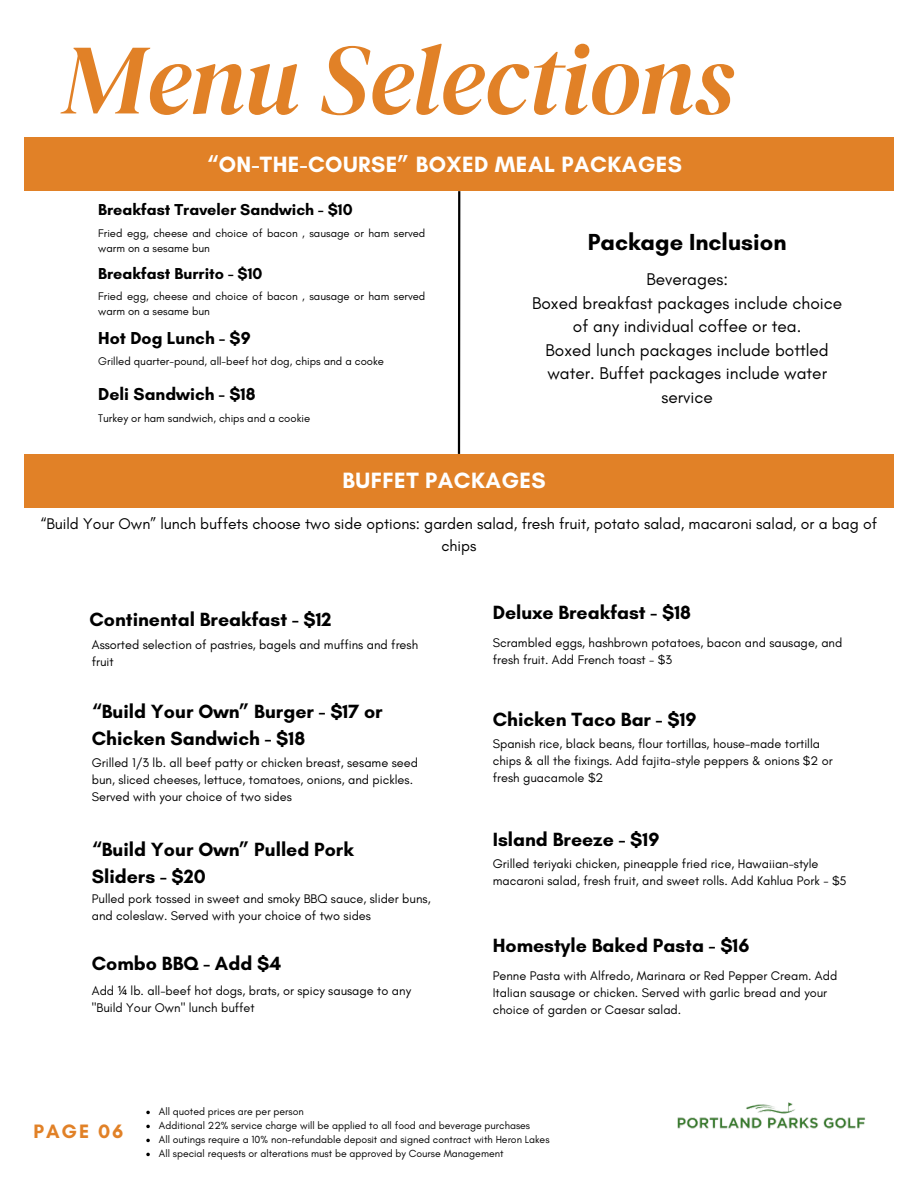
<style>
.page{position:relative;width:918px;height:1188px;background:#fff}
.page>*{position:absolute;margin:0;border:0;box-sizing:border-box;transform-origin:0 0}
.t1{font:italic 99.6px "DM Serif Display";letter-spacing:-.01em;color:#e18127}
.t2{font:700 23.7px "Glacial Indifference";color:#000}
.t3{font:700 22.5px "Glacial Indifference";letter-spacing:.02em;color:#fff}
.t4{font:700 19.8px "Glacial Indifference";letter-spacing:.1em;color:#e18127}
.t5{font:700 19.5px/27px "Glacial Indifference";color:#000}
.t6{font:700 17.7px "Glacial Indifference";color:#000}
.t7{font:17.25px/23.7px "Glacial Indifference";color:#000;text-align:center}
.t8{font:700 16.2px "Glacial Indifference";color:#000}
.t9{font:15.75px/21.3px "Glacial Indifference";color:#000;text-align:center}
.t10{font:12.75px/17px "Glacial Indifference";color:#000}
.t11{font:11.25px/15px "Glacial Indifference";color:#000}
.t12{font:10.5px "Glacial Indifference";color:#000}
.s1{font-family:"Noto Sans"}
</style>
<div class="page">
<hr style="left:458px;top:191px;width:2px;height:263px;background:#000">
<div style="left:24px;top:138px;width:870px;height:53px;background:#e18127"></div>
<div style="left:24px;top:454px;width:870px;height:53px;background:#e18127"></div>
<img style="left:677px;top:1102px;width:189px;height:27px">
<svg style="left:146px;top:1111px;width:4px;height:3px"></svg>
<svg style="left:146px;top:1125px;width:4px;height:3px"></svg>
<svg style="left:146px;top:1139px;width:4px;height:3px"></svg>
<svg style="left:146px;top:1153px;width:4px;height:3px"></svg>
<h6 class="t1" style="left:62px;top:10px;width:673px">Menu Selections</h6>
<h1 class="t3" style="left:207px;top:150px;width:477px">“ON-THE-COURSE” BOXED MEAL PACKAGES</h1>
<h2 class="t8" style="left:98px;top:200px;width:256px">Breakfast Traveler Sandwich - $10</h2>
<p class="t11" style="left:98px;top:225px;width:329px">Fried egg, cheese and choice of bacon , sausage or ham served warm on a sesame bun</p>
<p class="t2" style="left:588px;top:227px;width:200px">Package Inclusion</p>
<p class="t7" style="left:646px;top:267px;width:83px">Beverages:</p>
<h6 class="t7" style="left:532px;top:291px;width:312px">Boxed breakfast packages include choice of any individual coffee or tea.</h6>
<p class="t7" style="left:546px;top:338px;width:285px">Boxed lunch packages include bottled water. Buffet packages include water service</p>
<h5 class="t8" style="left:98px;top:263px;width:166px">Breakfast Burrito - $10</h5>
<p class="t11" style="left:98px;top:289px;width:329px">Fried egg, cheese and choice of bacon , sausage or ham served warm on a sesame bun</p>
<h6 class="t6" style="left:98px;top:327px;width:154px">Hot Dog Lunch - $9</h6>
<p class="t11" style="left:98px;top:354px;width:287px">Grilled quarter-pound, all-beef hot dog, chips and a cooke</p>
<h3 class="t6" style="left:98px;top:383px;width:159px">Deli Sandwich - $18</h3>
<p class="t11" style="left:98px;top:410px;width:213px">Turkey or ham sandwich, chips and a cookie</p>
<p class="t3" style="left:343px;top:467px;width:205px">BUFFET PACKAGES</p>
<h5 class="t9" style="left:41px;top:513px;width:838px">“Build Your Own” lunch buffets choose two side options: garden salad, fresh fruit, potato salad, macaroni salad, or a bag of chips</h5>
<p class="t5" style="left:89px;top:606px;width:244px">Continental Breakfast - $12</p>
<h5 class="t10" style="left:92px;top:636px;width:328px">Assorted selection of pastries, bagels and muffins and fresh fruit</h5>
<p class="t5" style="left:92px;top:697px;width:292px">“Build Your Own” Burger - $17 or<br>Chicken Sandwich - $18</p>
<h5 class="t10" style="left:92px;top:754px;width:328px">Grilled 1/3 lb. all beef patty or chicken breast, sesame seed bun, sliced cheeses, lettuce, tomatoes, onions, and pickles.<br>Served with your choice of two sides</h5>
<p class="t5" style="left:92px;top:836px;width:263px">“Build Your Own” Pulled Pork<br>Sliders - $20</p>
<h5 class="t10" style="left:92px;top:890px;width:340px">Pulled pork tossed in sweet and smoky BBQ sauce, slider buns, and coleslaw. Served with your choice of two sides</h5>
<p class="t5" style="left:92px;top:949px;width:191px">Combo BBQ - Add $4</p>
<p class="t10" style="left:92px;top:982px;width:321px">Add <span class="s1">¼</span> lb. all-beef hot dogs, brats, or spicy sausage to any "Build Your Own" lunch buffet</p>
<p class="t5" style="left:493px;top:599px;width:200px">Deluxe Breakfast - $18</p>
<h5 class="t10" style="left:493px;top:634px;width:351px">Scrambled eggs, hashbrown potatoes, bacon and sausage, and fresh fruit. Add French toast - $3</h5>
<p class="t5" style="left:493px;top:706px;width:205px">Chicken Taco Bar - $19</p>
<h5 class="t10" style="left:493px;top:735px;width:341px">Spanish rice, black beans, flour tortillas, house-made tortilla chips &amp; all the fixings. Add fajita-style peppers &amp; onions $2 or fresh guacamole $2</h5>
<p class="t5" style="left:493px;top:825px;width:168px">Island Breeze - $19</p>
<p class="t10" style="left:493px;top:855px;width:355px">Grilled teriyaki chicken, pineapple fried rice, Hawaiian-style macaroni salad, fresh fruit, and sweet rolls. Add Kahlua Pork - $5</p>
<p class="t5" style="left:493px;top:931px;width:258px">Homestyle Baked Pasta - $16</p>
<p class="t10" style="left:493px;top:967px;width:346px">Penne Pasta with Alfredo, Marinara or Red Pepper Cream. Add<br>Italian sausage or chicken. Served with garlic bread and your choice of garden or Caesar salad.</p>
<h6 class="t4" style="left:33px;top:1119px;width:91px">PAGE 06</h6>
<h2 class="t12" style="left:159px;top:1105px;width:146px">All quoted prices are per person</h2>
<p class="t12" style="left:159px;top:1119px;width:373px">Additional 22% service charge will be applied to all food and beverage purchases</p>
<h5 class="t12" style="left:159px;top:1133px;width:392px">All outings require a 10% non-refundable deposit and signed contract with Heron Lakes</h5>
<p class="t12" style="left:159px;top:1147px;width:346px">All special requests or alterations must be approved by Course Management</p>
</div>
